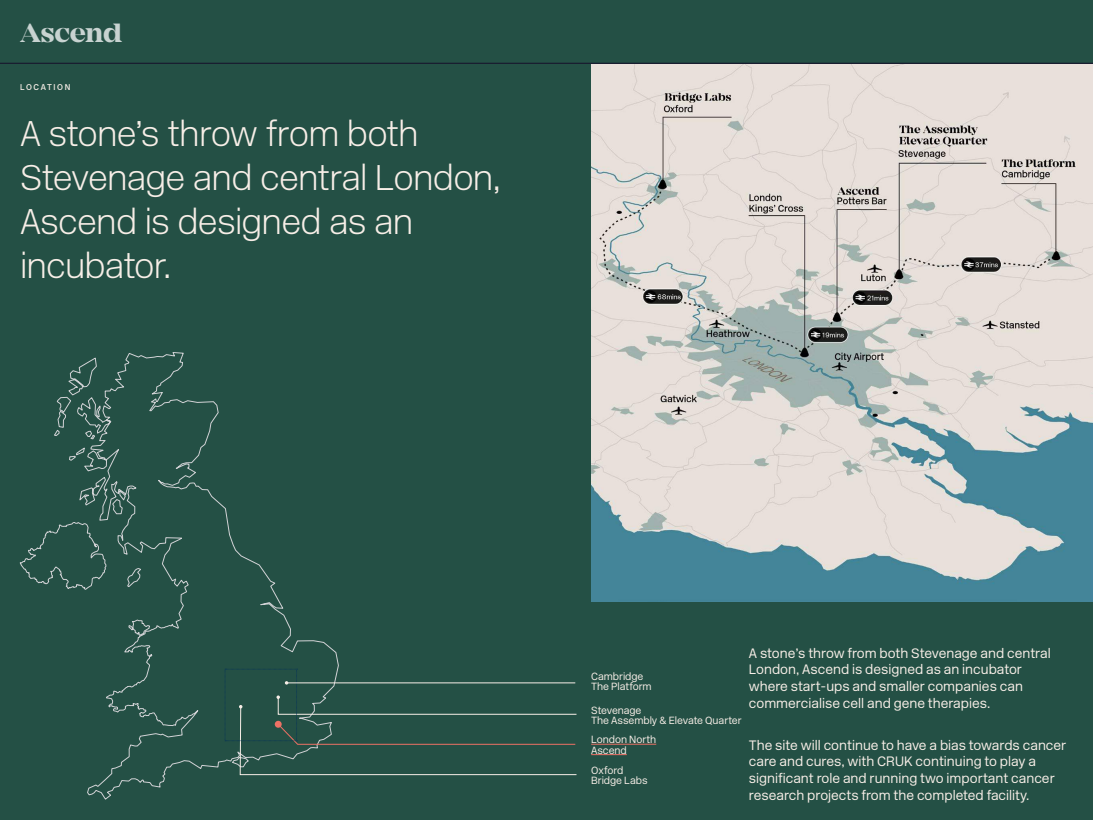
<style>
.page{position:relative;width:1093px;height:820px;background:#fff}
.page>*{position:absolute;margin:0;border:0;box-sizing:border-box;transform-origin:0 0}
.t1{font:35.6px/44px "New Rail Alphabet White";letter-spacing:-.025em;color:#f7eee7}
.t2{font:27.48px "Mirador Bold DEMO";letter-spacing:-.015em;color:#c8d3d1}
.t3{font:300 13.6px/16.8px "New Rail Alphabet";color:#f7eee7}
.t4{font:300 10.4px/10.4px "New Rail Alphabet";letter-spacing:-.005em;color:#f7eee7}
.t5{font:500 8.4px "New Rail Alphabet";letter-spacing:.195em;color:#f7eee7}
</style>
<div class="page">
<div style="left:0;top:0;width:1093px;height:819px;background:#245045"></div>
<hr style="left:0;top:63px;width:1093px;height:1px;background:#160f2a">
<svg style="left:19px;top:352px;width:320px;height:448px"></svg>
<svg style="left:225px;top:668px;width:352px;height:106px"></svg>
<hr style="left:591px;top:743px;width:65px;height:1px;background:#ee7165">
<hr style="left:591px;top:754px;width:36px;height:1px;background:#ee7165">
<img style="left:591px;top:65px;width:502px;height:536px">
<h2 class="t2" style="left:20px;top:20px;width:104px">Ascend</h2>
<p class="t5" style="left:20px;top:82px;width:52px">LOCATION</p>
<h1 class="t1" style="left:20px;top:111px;width:483px">A stone’s throw from both<br>Stevenage and central London,<br>Ascend is designed as an incubator.</h1>
<p class="t3" style="left:749px;top:644px;width:303px">A stone’s throw from both Stevenage and central London, Ascend is designed as an incubator where start-ups and smaller companies can commercialise cell and gene therapies.</p>
<p class="t3" style="left:749px;top:735px;width:319px">The site will continue to have a bias towards cancer care and cures, with CRUK continuing to play a significant role and running two important cancer research projects from the completed facility.</p>
<p class="t4" style="left:591px;top:670px;width:62px">Cambridge<br>The Platform</p>
<p class="t4" style="left:591px;top:704px;width:152px">Stevenage<br>The Assembly &amp; Elevate Quarter</p>
<p class="t4" style="left:591px;top:733px;width:67px">London North<br>Ascend</p>
<p class="t4" style="left:591px;top:764px;width:58px">Oxford<br>Bridge Labs</p>
</div>
